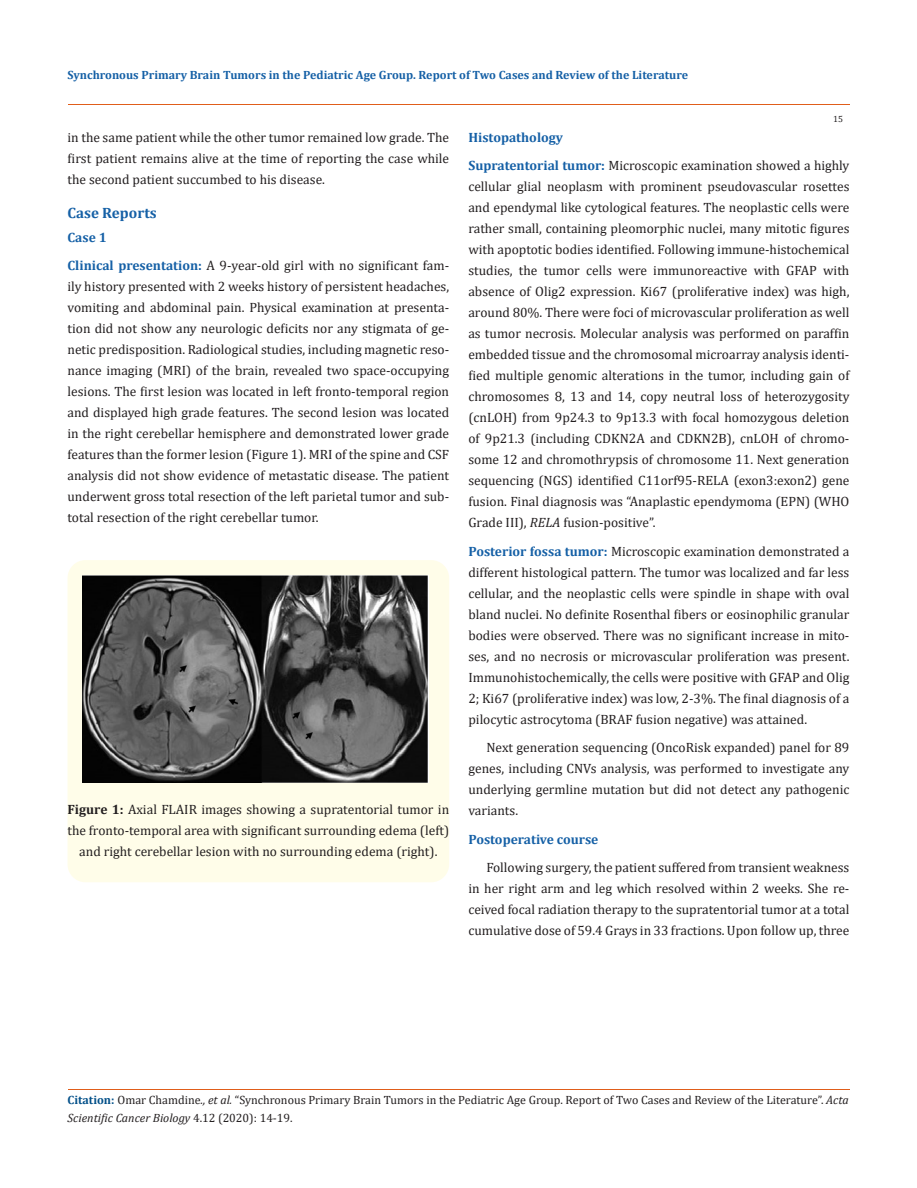
<style>
.page{position:relative;width:917px;height:1188px;background:#fff}
.page>*{position:absolute;margin:0;border:0;box-sizing:border-box;transform-origin:0 0}
.t1{font:700 15px "Cambria";color:#1560a6}
.qowt-stl-plaintext{font:13.5px/21px "Cambria";color:#231f20;text-align:justify}
.Normal__Web{font:13.5px/21px "Cambria";color:#231f20;text-align:justify}
.qowt-stl-plaintext-2{font:700 13.5px "Cambria";color:#1560a6}
.t2{font:12px/18px "Cambria";color:#231f20}
.t3{font:700 12px "Cambria";color:#1560a6}
.t4{font:9px "Cambria";color:#231f20}
.s1{font-weight:700;color:#1560a6}
.s2{font-weight:700}
.s3{font-style:italic}
.s4{font-weight:700;color:#035089}
</style>
<div class="page">
<div style="left:68px;top:560px;width:381px;height:322px;background:#fffde9;border-radius:18px"></div>
<img style="left:82px;top:575px;width:346px;height:207px">
<hr style="left:68px;top:104px;width:781px;height:1px;background:#e05d1a">
<hr style="left:68px;top:1089px;width:781px;height:1px;background:#e05d1a">
<p class="t3" style="left:68px;top:67px;width:622px">Synchronous Primary Brain Tumors in the Pediatric Age Group. Report of Two Cases and Review of the Literature</p>
<p class="t4" style="left:833px;top:114px;width:11px">15</p>
<p class="qowt-stl-plaintext" style="left:68px;top:127px;width:383px">in the same patient while the other tumor remained low grade. The first patient remains alive at the time of reporting the case while the second patient succumbed to his disease.</p>
<p class="t1" style="left:68px;top:202px;width:91px">Case Reports</p>
<p class="qowt-stl-plaintext-2" style="left:68px;top:228px;width:41px">Case 1</p>
<p class="qowt-stl-plaintext" style="left:68px;top:255px;width:383px"><span class="s1">Clinical presentation:</span> A 9-year-old girl with no significant fam&shy;ily history presented with 2 weeks history of persistent headaches, vomiting and abdominal pain. Physical examination at presenta&shy;tion did not show any neurologic deficits nor any stigmata of ge&shy;netic predisposition. Radiological studies, including magnetic reso&shy;nance imaging (MRI) of the brain, revealed two space-occupying lesions. The first lesion was located in left fronto-temporal region and displayed high grade features. The second lesion was located in the right cerebellar hemisphere and demonstrated lower grade features than the former lesion (Figure 1). MRI of the spine and CSF analysis did not show evidence of metastatic disease. The patient underwent gross total resection of the left parietal tumor and sub&shy;total resection of the right cerebellar tumor.</p>
<p class="qowt-stl-plaintext" style="left:68px;top:798px;width:383px;text-align:center"><span class="s2">Figure 1:</span> Axial FLAIR images showing a supratentorial tumor in the fronto-temporal area with significant surrounding edema (left) and right cerebellar lesion with no surrounding edema (right).</p>
<p class="qowt-stl-plaintext-2" style="left:468px;top:128px;width:96px">Histopathology</p>
<p class="qowt-stl-plaintext" style="left:468px;top:155px;width:382px"><span class="s1">Supratentorial tumor:</span> Microscopic examination showed a highly cellular glial neoplasm with prominent pseudovascular rosettes and ependymal like cytological features. The neoplastic cells were rather small, containing pleomorphic nuclei, many mitotic figures with apoptotic bodies identified. Following immune-histochemical studies, the tumor cells were immunoreactive with GFAP with absence of Olig2 expression. Ki67 (proliferative index) was high, around 80%. There were foci of microvascular proliferation as well as tumor necrosis. Molecular analysis was performed on paraffin embedded tissue and the chromosomal microarray analysis identi&shy;fied multiple genomic alterations in the tumor, including gain of chromosomes 8, 13 and 14, copy neutral loss of heterozygosity (cnLOH) from 9p24.3 to 9p13.3 with focal homozygous deletion of 9p21.3 (including CDKN2A and CDKN2B), cnLOH of chromo&shy;some 12 and chromothrypsis of chromosome 11. Next generation sequencing (NGS) identified C11orf95-RELA (exon3:exon2) gene fusion. Final diagnosis was “Anaplastic ependymoma (EPN) (WHO Grade III), <span class="s3">RELA</span> fusion-positive”.</p>
<p class="qowt-stl-plaintext" style="left:468px;top:541px;width:382px"><span class="s1">Posterior fossa tumor:</span> Microscopic examination demonstrated a different histological pattern. The tumor was localized and far less cellular, and the neoplastic cells were spindle in shape with oval bland nuclei. No definite Rosenthal fibers or eosinophilic granular bodies were observed. There was no significant increase in mito&shy;ses, and no necrosis or microvascular proliferation was present.<br>Immunohistochemically, the cells were positive with GFAP and Olig 2; Ki67 (proliferative index) was low, 2-3%. The final diagnosis of a pilocytic astrocytoma (BRAF fusion negative) was attained.</p>
<p class="qowt-stl-plaintext" style="left:468px;top:737px;width:382px;text-indent:18px">Next generation sequencing (OncoRisk expanded) panel for 89 genes, including CNVs analysis, was performed to investigate any underlying germline mutation but did not detect any pathogenic variants.</p>
<p class="qowt-stl-plaintext-2" style="left:468px;top:830px;width:132px">Postoperative course</p>
<p class="Normal__Web" style="left:468px;top:857px;width:382px;text-indent:18px">Following surgery, the patient suffered from transient weakness in her right arm and leg which resolved within 2 weeks. She re&shy;ceived focal radiation therapy to the supratentorial tumor at a total cumulative dose of 59.4 Grays in 33 fractions. Upon follow up, three</p>
<p class="t2" style="left:68px;top:1091px;width:782px"><span class="s4">Citation:</span> Omar Chamdine<span class="s3">., et al.</span> “Synchronous Primary Brain Tumors in the Pediatric Age Group. Report of Two Cases and Review of the Literature”. <span class="s3">Acta<br>Scientific Cancer Biology</span> 4.12 (2020): 14-19.</p>
</div>
